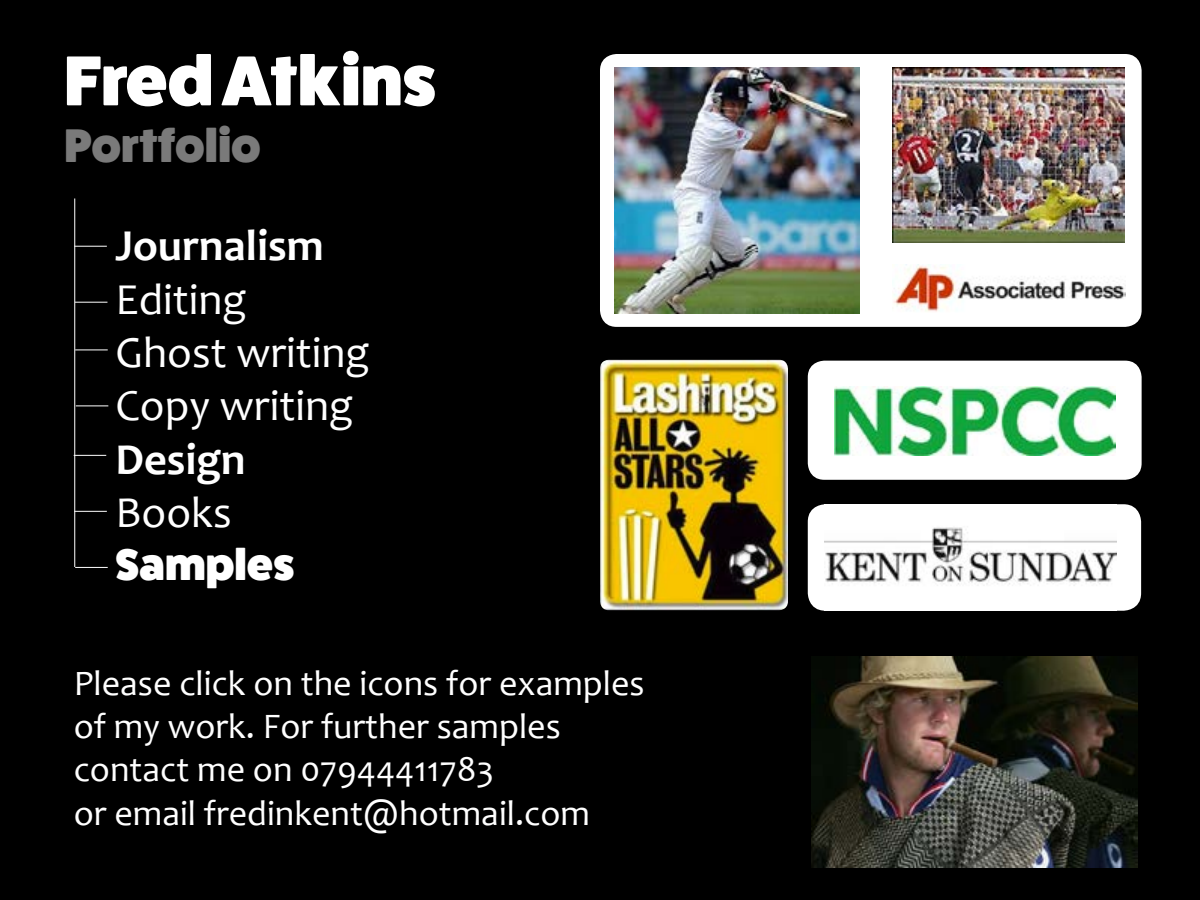
<style>
.page{position:relative;width:1200px;height:900px;background:#000}
.page>*{position:absolute;margin:0;border:0;box-sizing:border-box;transform-origin:0 0}
.t1{font:800 70.8px "Fat Frank";color:#fff}
.t2{font:800 47.4px "Fat Frank";color:#7a7a7a}
.t3{font:44.4px/53.4px "Candara";color:#fff}
.t4{font:700 44.4px "Candara";color:#fff}
.t5{font:800 44.4px "Fat Frank";color:#fff}
.t6{font:36px/43.2px "Candara";color:#fff}
</style>
<div class="page">
<div style="left:808px;top:361px;width:334px;height:119px;background:#fff;border-radius:17px"></div>
<div style="left:600px;top:54px;width:542px;height:273px;background:#fff;border-radius:17px"></div>
<hr style="left:74px;top:198px;width:1px;height:369px;background:#fff">
<hr style="left:74px;top:246px;width:33px;height:1px;background:#fff">
<hr style="left:75px;top:302px;width:32px;height:1px;background:#fff">
<hr style="left:75px;top:349px;width:33px;height:1px;background:#fff">
<hr style="left:76px;top:405px;width:32px;height:1px;background:#fff">
<hr style="left:74px;top:455px;width:32px;height:1px;background:#fff">
<hr style="left:74px;top:511px;width:33px;height:1px;background:#fff">
<hr style="left:75px;top:567px;width:33px;height:1px;background:#fff">
<img style="left:893px;top:68px;width:232px;height:175px">
<img style="left:615px;top:68px;width:245px;height:245px">
<img style="left:893px;top:265px;width:232px;height:47px">
<img style="left:600px;top:360px;width:188px;height:250px">
<img style="left:834px;top:386px;width:281px;height:69px">
<div style="left:808px;top:504px;width:333px;height:107px;background:#fff;border-radius:18px"></div>
<img style="left:825px;top:527px;width:292px;height:59px">
<img style="left:811px;top:657px;width:327px;height:210px">
<h1 class="t1" style="left:64px;top:41px;width:373px">Fred Atkins</h1>
<h2 class="t2" style="left:64px;top:119px;width:198px">Portfolio</h2>
<p class="t4" style="left:116px;top:218px;width:210px">Journalism</p>
<p class="t3" style="left:116px;top:272px;width:256px">Editing<br>Ghost writing<br>Copy writing</p>
<p class="t4" style="left:116px;top:431px;width:132px">Design</p>
<p class="t3" style="left:116px;top:486px;width:118px">Books</p>
<p class="t5" style="left:116px;top:540px;width:180px">Samples</p>
<p class="t6" style="left:74px;top:661px;width:572px">Please click on the icons for examples of my work. For further samples contact me on 07944411783<br>or email fredinkent@hotmail.com</p>
</div>
